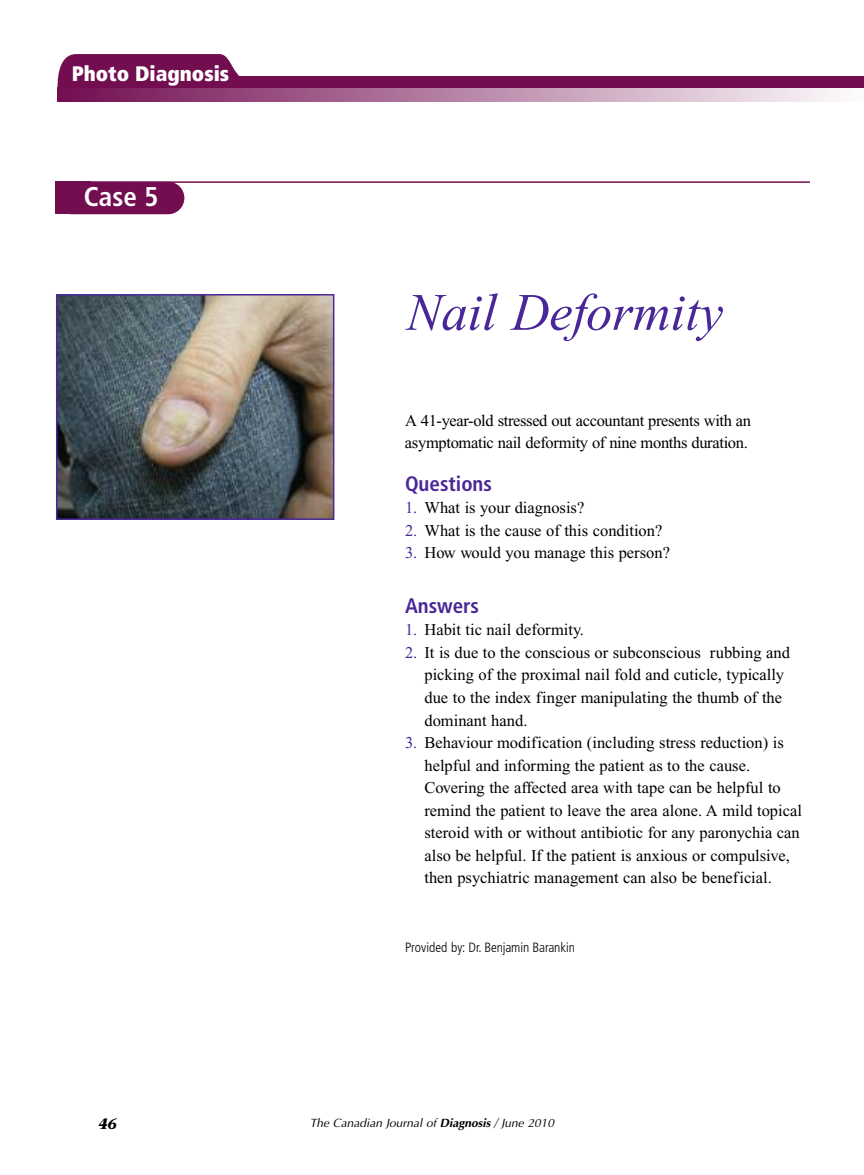
<style>
.page{position:relative;width:864px;height:1175px;background:#fff}
.page>*{position:absolute;margin:0;border:0;box-sizing:border-box;transform-origin:0 0}
.t1{font:italic 52.5px "Times New Roman";color:#492798}
.t2{font:700 condensed 27px "Frutiger";color:#fff}
.t3{font:700 condensed 21px "Frutiger";color:#492798}
.t4{font:900 condensed 21px "Frutiger";color:#fff}
.t5{font:16.5px/22.5px "Times New Roman";color:#000}
.t6{font:16.5px/22.5px "Times New Roman";letter-spacing:-.02em;color:#000}
.t7{font:italic 700 15px "Stone Serif";color:#000}
.t8{font:300 condensed 13.5px "Frutiger";letter-spacing:-.01em;color:#000}
.t9{font:italic 12px "Optima";color:#000}
.s1{color:#492798}
.s2{font-weight:700}
</style>
<div class="page">
<hr style="left:56px;top:181px;width:754px;height:2px;background:#720d50">
<div style="left:56px;top:182px;width:128px;height:32px;background:#720d50;border-radius:16px"></div>
<div style="left:55px;top:181px;width:35px;height:33px;background:#720d50"></div>
<svg style="left:57px;top:54px;width:183px;height:34px;background:#88336c"></svg>
<div style="left:59px;top:76px;width:805px;height:13px;background:#720d50"></div>
<div style="left:62px;top:64px;width:169px;height:34px;background:#720d50"></div>
<svg style="left:57px;top:89px;width:777px;height:12px;background:#b580a3"></svg>
<img style="left:59px;top:297px;width:272px;height:220px">
<div style="left:56px;top:294px;width:278px;height:226px;border:2px solid #492798"></div>
<p class="t4" style="left:72px;top:66px;width:159px">Photo Diagnosis</p>
<h2 class="t2" style="left:84px;top:186px;width:76px">Case 5</h2>
<h1 class="t1" style="left:406px;top:293px;width:318px">Nail Deformity</h1>
<p class="t6" style="left:405px;top:410px;width:348px">A 41-year-old stressed out accountant presents with an asymptomatic nail deformity of nine months duration.</p>
<p class="t3" style="left:405px;top:475px;width:89px">Questions</p>
<p class="t5" style="left:405px;top:498px;width:181px"><span class="s1">1.</span> What is your diagnosis?</p>
<p class="t5" style="left:405px;top:521px;width:259px"><span class="s1">2.</span> What is the cause of this condition?</p>
<p class="t5" style="left:405px;top:543px;width:267px"><span class="s1">3.</span> How would you manage this person?</p>
<p class="t3" style="left:405px;top:597px;width:76px">Answers</p>
<p class="t5" style="left:405px;top:620px;width:181px"><span class="s1">1.</span> Habit tic nail deformity.</p>
<p class="t5" style="left:424px;top:642px;width:367px;text-indent:-19px"><span class="s1">2.</span> It is due to the conscious or subconscious rubbing and picking of the proximal nail fold and cuticle, typically due to the index finger manipulating the thumb of the dominant hand.</p>
<p class="t5" style="left:424px;top:732px;width:379px;text-indent:-19px"><span class="s1">3.</span> Behaviour modification (including stress reduction) is helpful and informing the patient as to the cause.<br>Covering the affected area with tape can be helpful to remind the patient to leave the area alone. A mild topical steroid with or without antibiotic for any paronychia can also be helpful. If the patient is anxious or compulsive, then psychiatric management can also be beneficial.</p>
<p class="t8" style="left:405px;top:942px;width:171px">Provided by: Dr. Benjamin Barankin</p>
<p class="t7" style="left:98px;top:1118px;width:20px">46</p>
<p class="t9" style="left:310px;top:1115px;width:246px">The Canadian Journal of <span class="s2">Diagnosis</span> / June 2010</p>
</div>
